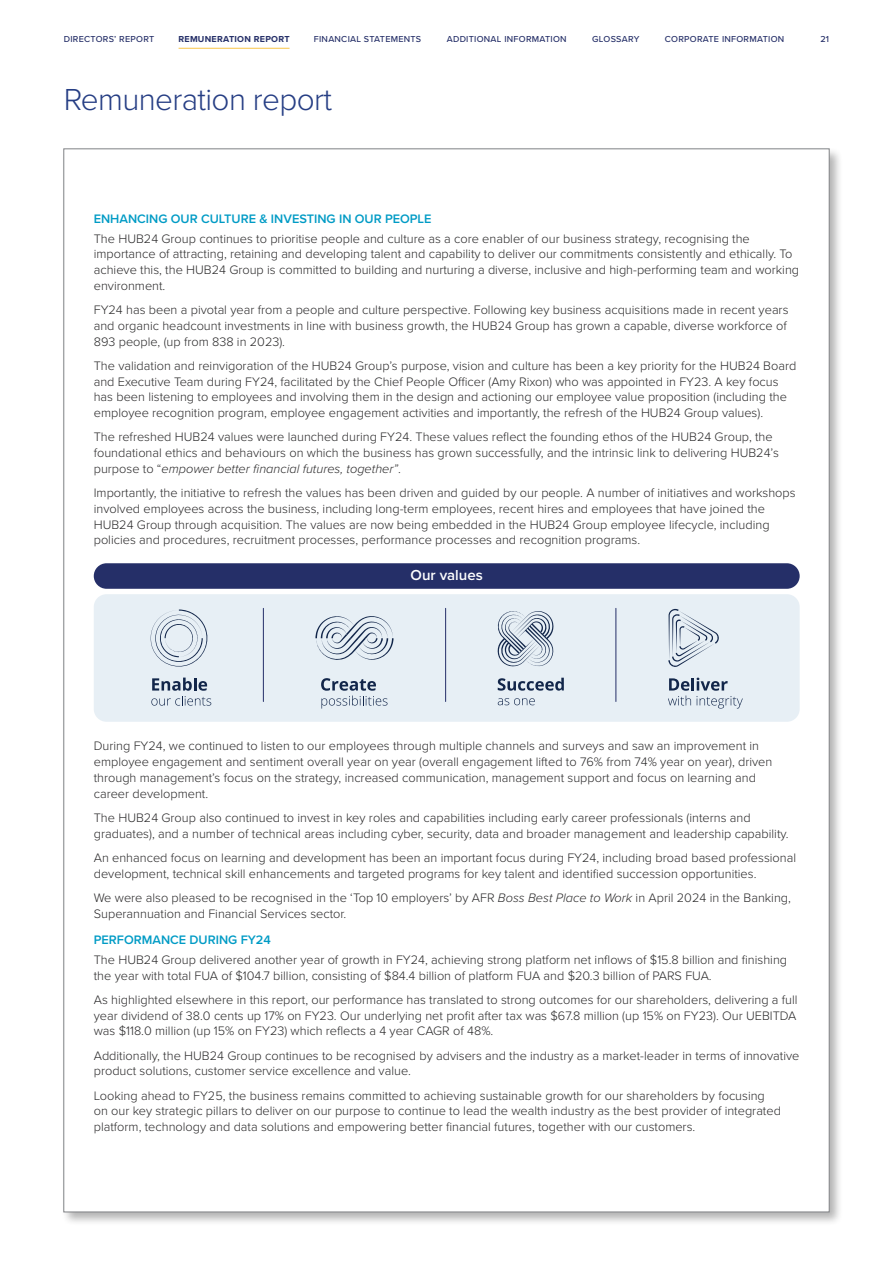
<style>
.page{position:relative;width:893px;height:1263px;background:#fff}
.page>*{position:absolute;margin:0;border:0;box-sizing:border-box;transform-origin:0 0}
.t1{font:300 31.5px "Proxima Nova";letter-spacing:-.02em;color:#263e84}
.t2{font:600 15px "Proxima Nova";color:#fff}
.t3{font:300 12.75px/15.8px "Proxima Nova";color:#292829}
.t4{font:600 12.75px "Proxima Nova";color:#009bc5}
.t5{font:500 9px "Proxima Nova";letter-spacing:.03em;color:#252f68}
.t6{font:700 9px "Proxima Nova";color:#252f68}
.s1{font-style:italic}
</style>
<div class="page">
<div style="left:61px;top:147px;width:783px;height:1079px;background:#000;opacity:.3"></div>
<div style="left:64px;top:149px;width:765px;height:1063px;background:#fff"></div>
<div style="left:94px;top:594px;width:706px;height:128px;background:#e7eff5;border-radius:13px"></div>
<div style="left:94px;top:563px;width:706px;height:26px;background:#252f68;border-radius:13px"></div>
<hr style="left:263px;top:608px;width:1px;height:93px;background:#252f68">
<hr style="left:445px;top:608px;width:1px;height:93px;background:#252f68">
<hr style="left:615px;top:608px;width:1px;height:93px;background:#252f68">
<svg style="left:668px;top:678px;width:75px;height:30px"></svg>
<svg style="left:668px;top:608px;width:51px;height:59px"></svg>
<svg style="left:151px;top:678px;width:60px;height:28px"></svg>
<svg style="left:150px;top:609px;width:58px;height:58px"></svg>
<svg style="left:498px;top:678px;width:66px;height:13px"></svg>
<svg style="left:498px;top:698px;width:37px;height:7px"></svg>
<svg style="left:497px;top:611px;width:57px;height:56px"></svg>
<svg style="left:321px;top:678px;width:66px;height:31px"></svg>
<svg style="left:315px;top:616px;width:79px;height:44px"></svg>
<hr style="left:179px;top:48px;width:111px;height:1px;background:#f9c445">
<p class="t5" style="left:64px;top:32px;width:92px">DIRECTORS’ REPORT</p>
<p class="t6" style="left:178px;top:32px;width:13px">RE</p>
<p class="t6" style="left:284px;top:32px;width:7px">T</p>
<p class="t5" style="left:180px;top:32px;width:110px">REMUNERATION REPORT</p>
<p class="t5" style="left:314px;top:32px;width:109px">FINANCIAL STATEMENTS</p>
<p class="t5" style="left:447px;top:32px;width:121px">ADDITIONAL INFORMATION</p>
<p class="t5" style="left:592px;top:32px;width:49px">GLOSSARY</p>
<p class="t5" style="left:665px;top:32px;width:121px">CORPORATE INFORMATION</p>
<p class="t5" style="left:820px;top:32px;width:10px">21</p>
<h1 class="t1" style="left:64px;top:76px;width:270px">Remuneration report</h1>
<p class="t4" style="left:94px;top:209px;width:339px">ENHANCING OUR CULTURE &amp; INVESTING IN OUR PEOPLE</p>
<p class="t3" style="left:94px;top:230px;width:707px">The HUB24 Group continues to prioritise people and culture as a core enabler of our business strategy, recognising the importance of attracting, retaining and developing talent and capability to deliver our commitments consistently and ethically. To achieve this, the HUB24 Group is committed to building and nurturing a diverse, inclusive and high-performing team and working environment.</p>
<p class="t3" style="left:94px;top:301px;width:696px">FY24 has been a pivotal year from a people and culture perspective. Following key business acquisitions made in recent years and organic headcount investments in line with business growth, the HUB24 Group has grown a capable, diverse workforce of<br>893 people, (up from 838 in 2023).</p>
<p class="t3" style="left:94px;top:357px;width:704px">The validation and reinvigoration of the HUB24 Group’s purpose, vision and culture has been a key priority for the HUB24 Board and Executive Team during FY24, facilitated by the Chief People Officer (Amy Rixon) who was appointed in FY23. A key focus has been listening to employees and involving them in the design and actioning our employee value proposition (including the employee recognition program, employee engagement activities and importantly, the refresh of the HUB24 Group values).</p>
<p class="t3" style="left:94px;top:429px;width:687px">The refreshed HUB24 values were launched during FY24. These values reflect the founding ethos of the HUB24 Group, the foundational ethics and behaviours on which the business has grown successfully, and the intrinsic link to delivering HUB24’s purpose to “<span class="s1">empower better financial futures, together”</span>.</p>
<p class="t3" style="left:94px;top:484px;width:703px">Importantly, the initiative to refresh the values has been driven and guided by our people. A number of initiatives and workshops involved employees across the business, including long-term employees, recent hires and employees that have joined the HUB24 Group through acquisition. The values are now being embedded in the HUB24 Group employee lifecycle, including policies and procedures, recruitment processes, performance processes and recognition programs.</p>
<p class="t2" style="left:411px;top:563px;width:74px">Our values</p>
<p class="t3" style="left:94px;top:737px;width:680px">During FY24, we continued to listen to our employees through multiple channels and surveys and saw an improvement in employee engagement and sentiment overall year on year (overall engagement lifted to 76% from 74% year on year), driven through management’s focus on the strategy, increased communication, management support and focus on learning and career development.</p>
<p class="t3" style="left:94px;top:809px;width:696px">The HUB24 Group also continued to invest in key roles and capabilities including early career professionals (interns and graduates), and a number of technical areas including cyber, security, data and broader management and leadership capability.</p>
<p class="t3" style="left:94px;top:849px;width:704px">An enhanced focus on learning and development has been an important focus during FY24, including broad based professional development, technical skill enhancements and targeted programs for key talent and identified succession opportunities.</p>
<p class="t3" style="left:94px;top:889px;width:699px">We were also pleased to be recognised in the ‘Top 10 employers’ by AFR <span class="s1">Boss Best Place to Work</span> in April 2024 in the Banking,<br>Superannuation and Financial Services sector.</p>
<p class="t4" style="left:94px;top:930px;width:179px">PERFORMANCE DURING FY24</p>
<p class="t3" style="left:94px;top:951px;width:695px">The HUB24 Group delivered another year of growth in FY24, achieving strong platform net inflows of $15.8 billion and finishing the year with total FUA of $104.7 billion, consisting of $84.4 billion of platform FUA and $20.3 billion of PARS FUA.</p>
<p class="t3" style="left:94px;top:991px;width:705px;text-align:justify">As highlighted elsewhere in this report, our performance has translated to strong outcomes for our shareholders, delivering a full year dividend of 38.0 cents up 17% on FY23. Our underlying net profit after tax was $67.8 million (up 15% on FY23). Our UEBITDA was $118.0 million (up 15% on FY23) which reflects a 4 year CAGR of 48%.</p>
<p class="t3" style="left:94px;top:1047px;width:707px">Additionally, the HUB24 Group continues to be recognised by advisers and the industry as a market-leader in terms of innovative product solutions, customer service excellence and value.</p>
<p class="t3" style="left:94px;top:1087px;width:689px">Looking ahead to FY25, the business remains committed to achieving sustainable growth for our shareholders by focusing on our key strategic pillars to deliver on our purpose to continue to lead the wealth industry as the best provider of integrated platform, technology and data solutions and empowering better financial futures, together with our customers.</p>
</div>
